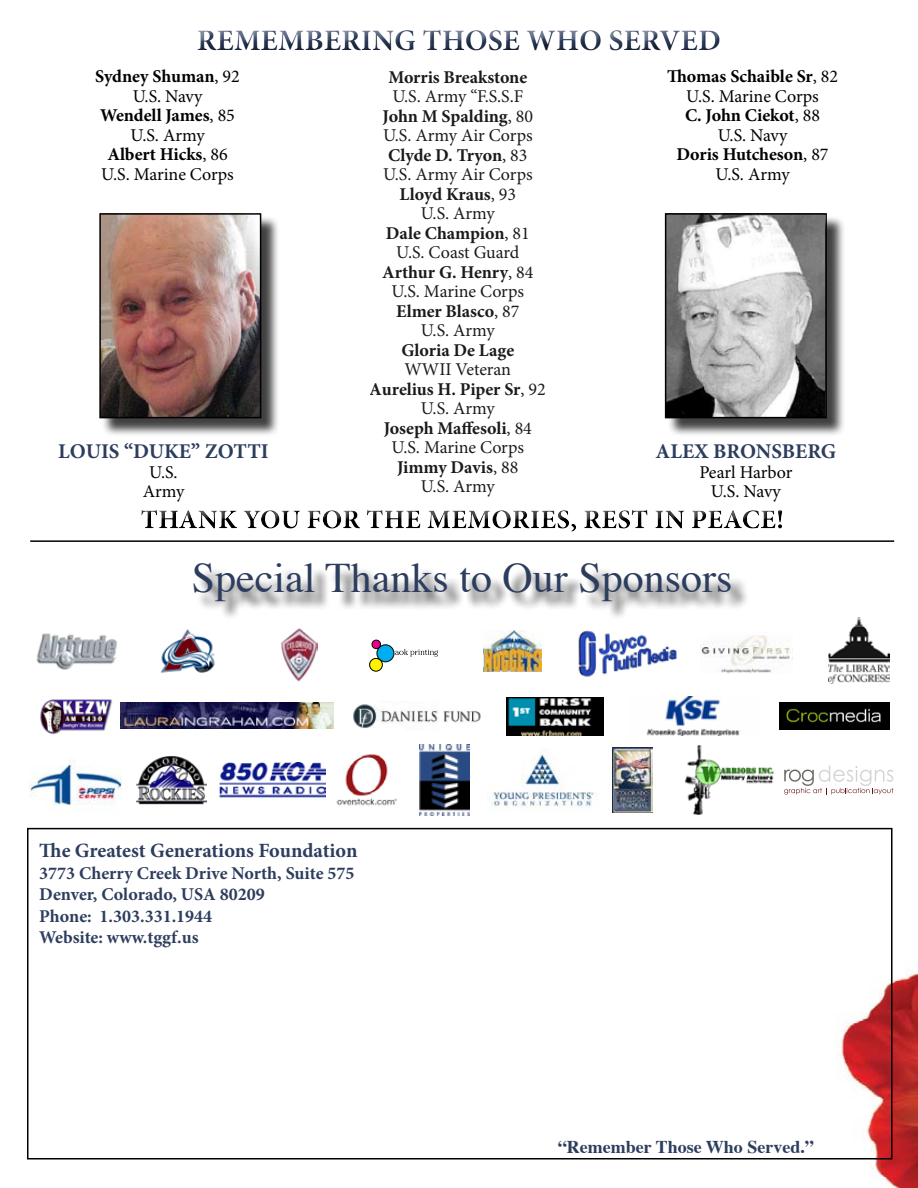
<style>
.page{position:relative;width:918px;height:1188px;background:#fff}
.page>*{position:absolute;margin:0;border:0;box-sizing:border-box;transform-origin:0 0}
.t1{font:42px "Times";color:#2d3d5e}
.t2{font:700 30px "Minion Pro";color:#2d3d5e}
.t3{font:700 21px "Minion Pro";color:#2d3d5e}
.t4{font:700 20.25px "Minion Pro";letter-spacing:-.005em;color:#2d3d5e}
.t5{font:18px/19.5px "Minion Pro";letter-spacing:-.005em;color:#000;text-align:center}
.t6{font:700 18px/19.5px "Minion Pro";letter-spacing:-.005em;color:#000;text-align:center}
.t7{font:700 18px/21.6px "Minion Pro";color:#2d3d5e}
.t8{font:700 18px "Times";color:#2d3d5e}
.s1{font-weight:700}
.s2{font-weight:400}
</style>
<div class="page">
<img style="left:647px;top:697px;width:93px;height:38px">
<img style="left:685px;top:745px;width:90px;height:70px">
<div style="left:667px;top:215px;width:178px;height:222px;background:#000;opacity:.75"></div>
<img style="left:668px;top:216px;width:156px;height:199px">
<div style="left:665px;top:213px;width:162px;height:205px;border:2px solid #000"></div>
<img style="left:837px;top:944px;width:81px;height:244px">
<img style="left:30px;top:760px;width:91px;height:52px">
<img style="left:136px;top:756px;width:71px;height:49px">
<img style="left:160px;top:629px;width:55px;height:44px">
<div style="left:196px;top:566px;width:553px;height:53px;background:#000;opacity:.75"></div>
<div style="left:27px;top:828px;width:865px;height:332px;border:2px solid #000"></div>
<div style="left:189px;top:28px;width:541px;height:34px;background:#000;opacity:.75"></div>
<img style="left:219px;top:762px;width:106px;height:36px">
<img style="left:36px;top:633px;width:81px;height:37px">
<img style="left:613px;top:748px;width:39px;height:64px">
<img style="left:281px;top:628px;width:37px;height:53px">
<img style="left:506px;top:697px;width:98px;height:38px">
<img style="left:828px;top:618px;width:61px;height:66px">
<img style="left:336px;top:754px;width:61px;height:52px">
<img style="left:40px;top:699px;width:73px;height:36px">
<img style="left:483px;top:630px;width:59px;height:41px">
<hr style="left:30px;top:540px;width:864px;height:2px;background:#000">
<div style="left:133px;top:503px;width:660px;height:37px;background:#000;opacity:.75"></div>
<img style="left:489px;top:749px;width:105px;height:60px">
<img style="left:779px;top:703px;width:111px;height:26px">
<svg style="left:784px;top:766px;width:109px;height:29px"></svg>
<img style="left:353px;top:704px;width:128px;height:24px">
<img style="left:121px;top:702px;width:213px;height:27px">
<img style="left:578px;top:630px;width:99px;height:47px">
<img style="left:420px;top:745px;width:49px;height:70px">
<div style="left:102px;top:215px;width:178px;height:222px;background:#000;opacity:.75"></div>
<img style="left:102px;top:216px;width:156px;height:199px">
<div style="left:99px;top:213px;width:162px;height:205px;border:2px solid #000"></div>
<svg style="left:395px;top:649px;width:43px;height:8px"></svg>
<div style="left:377px;top:645px;width:17px;height:17px;background:#00aeef;border-radius:50%"></div>
<div style="left:377px;top:645px;width:17px;height:17px;border:1px solid #000;border-radius:50%"></div>
<div style="left:372px;top:640px;width:9px;height:9px;background:#ec008c;border-radius:50%"></div>
<div style="left:372px;top:640px;width:9px;height:9px;border:1px solid #000;border-radius:50%"></div>
<div style="left:370px;top:658px;width:12px;height:13px;background:#fff200;border-radius:50%"></div>
<div style="left:369px;top:658px;width:14px;height:13px;border:1px solid #000;border-radius:50%"></div>
<img style="left:701px;top:635px;width:92px;height:39px">
<h2 class="t2" style="left:197px;top:20px;width:526px">REMEMBERING THOSE WHO SERVED</h2>
<p class="t5" style="left:95px;top:67px;width:146px"><span class="s1">Sydney Shuman</span>, 92<br>U.S. Navy<br><span class="s1">Wendell James</span>, 85<br>U.S. Army<br><span class="s1">Albert Hicks</span>, 86<br>U.S. Marine Corps</p>
<p class="t6" style="left:667px;top:66px;width:172px">Thomas Schaible Sr<span class="s2">, 82<br>U.S. Marine Corps<br></span>C. John Ciekot<span class="s2">, 88<br>U.S. Navy<br></span>Doris Hutcheson<span class="s2">, 87<br>U.S. Army</span></p>
<p class="t6" style="left:388px;top:67px;width:140px">Morris Breakstone</p>
<p class="t5" style="left:382px;top:87px;width:153px">U.S. Army “F.S.S.F<br><span class="s1">John M Spalding</span>, 80<br>U.S. Army Air Corps<br><span class="s1">Clyde D. Tryon</span>, 83<br>U.S. Army Air Corps<br><span class="s1">Lloyd Kraus</span>, 93<br>U.S. Army<br><span class="s1">Dale Champion</span>, 81<br>U.S. Coast Guard<br><span class="s1">Arthur G. Henry</span>, 84<br>U.S. Marine Corps<br><span class="s1">Elmer Blasco</span>, 87<br>U.S. Army</p>
<p class="t6" style="left:401px;top:340px;width:114px">Gloria De Lage</p>
<p class="t5" style="left:370px;top:360px;width:177px">WWII Veteran<br><span class="s1">Aurelius H. Piper Sr</span>, 92<br>U.S. Army<br><span class="s1">Joseph Maffesoli</span>, 84<br>U.S. Marine Corps<br><span class="s1">Jimmy Davis</span>, 88<br>U.S. Army</p>
<p class="t3" style="left:58px;top:437px;width:212px">LOUIS “DUKE” ZOTTI</p>
<p class="t5" style="left:143px;top:462px;width:43px">U.S.<br>Army</p>
<p class="t3" style="left:656px;top:437px;width:182px">ALEX BRONSBERG</p>
<p class="t5" style="left:699px;top:462px;width:95px">Pearl Harbor<br>U.S. Navy</p>
<h1 class="t1" style="left:192px;top:539px;width:542px">Special Thanks to Our Sponsors</h1>
<p class="t4" style="left:39px;top:836px;width:320px">The Greatest Generations Foundation</p>
<p class="t7" style="left:39px;top:862px;width:317px">3773 Cherry Creek Drive North, Suite 575<br>Denver, Colorado, USA 80209<br>Phone: 1.303.331.1944<br>Website: www.tggf.us</p>
<p class="t8" style="left:558px;top:1130px;width:257px">“Remember Those Who Served.”</p>
</div>
